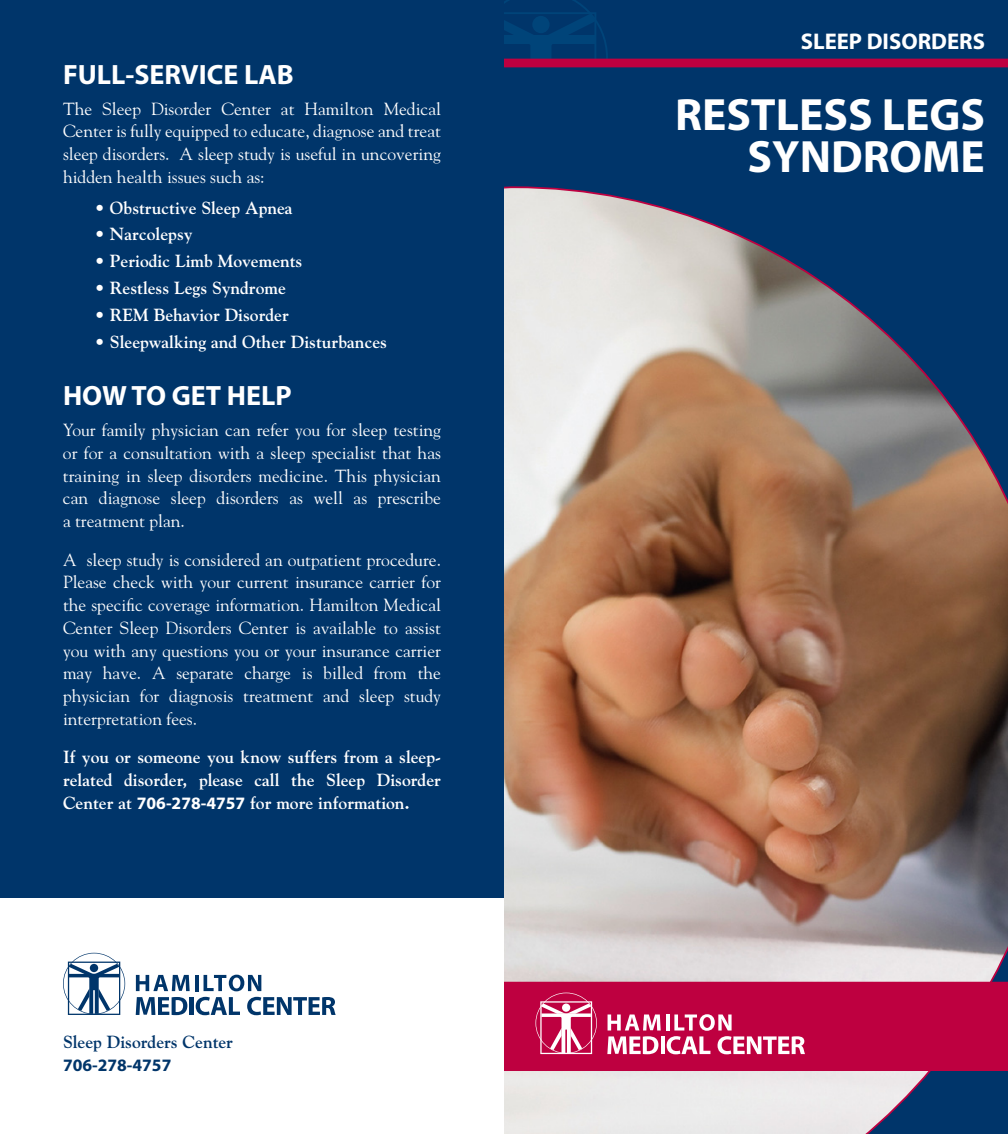
<style>
.page{position:relative;width:1008px;height:1134px;background:#fff}
.page>*{position:absolute;margin:0;border:0;box-sizing:border-box;transform-origin:0 0}
.t1{font:700 45.5px/42px "Myriad";color:#fff;text-align:right}
.t2{font:700 28px "Myriad";color:#fff}
.t3{font:700 22.75px "Myriad";color:#fff}
.t4{font:17.5px/22.8px "Goudy";color:#fff;text-align:justify}
.t5{font:700 17.5px/22.8px "Goudy";color:#fff;text-align:justify}
.t6{font:700 17.5px "Goudy";color:#00356a}
.t7{font:700 17.5px "Myriad";color:#00356a}
.s1{font-family:"Myriad"}
</style>
<div class="page">
<div style="left:504px;top:0;width:504px;height:1134px;background:#00356a"></div>
<img style="left:504px;top:186px;width:504px;height:948px">
<div style="left:504px;top:982px;width:504px;height:89px;background:#be0040"></div>
<svg style="left:504px;top:0;width:104px;height:59px"></svg>
<div style="left:498px;top:59px;width:510px;height:8px;background:#be0040"></div>
<hr style="left:666px;top:1015px;width:3px;height:16px;background:#fff">
<svg style="left:536px;top:993px;width:61px;height:61px"></svg>
<svg style="left:607px;top:1015px;width:54px;height:39px"></svg>
<hr style="left:661px;top:1036px;width:4px;height:18px;background:#fff">
<svg style="left:667px;top:1014px;width:138px;height:40px"></svg>
<div style="left:0;top:0;width:504px;height:898px;background:#00356a"></div>
<svg style="left:136px;top:975px;width:54px;height:16px"></svg>
<hr style="left:195px;top:975px;width:4px;height:16px;background:#00356a">
<svg style="left:204px;top:975px;width:57px;height:16px"></svg>
<svg style="left:63px;top:953px;width:62px;height:62px"></svg>
<svg style="left:136px;top:997px;width:51px;height:18px"></svg>
<hr style="left:190px;top:997px;width:4px;height:18px;background:#00356a">
<svg style="left:196px;top:997px;width:44px;height:18px"></svg>
<svg style="left:247px;top:997px;width:89px;height:18px"></svg>
<h2 class="t2" style="left:63px;top:60px;width:232px">FULL-SERVICE LAB</h2>
<p class="t4" style="left:63px;top:97px;width:380px">The Sleep Disorder Center at Hamilton Medical Center is fully equipped to educate, diagnose and treat sleep disorders. A sleep study is useful in uncovering hidden health issues such as:</p>
<p class="t5" style="left:94px;top:196px;width:200px">• Obstructive Sleep Apnea</p>
<p class="t5" style="left:94px;top:223px;width:100px">• Narcolepsy</p>
<p class="t5" style="left:94px;top:250px;width:209px">• Periodic Limb Movements</p>
<p class="t5" style="left:94px;top:276px;width:193px">• Restless Legs Syndrome</p>
<p class="t5" style="left:94px;top:303px;width:196px">• REM Behavior Disorder</p>
<p class="t5" style="left:94px;top:330px;width:294px">• Sleepwalking and Other Disturbances</p>
<h2 class="t2" style="left:63px;top:382px;width:230px">HOW TO GET HELP</h2>
<p class="t4" style="left:63px;top:418px;width:380px">Your family physician can refer you for sleep testing or for a consultation with a sleep specialist that has training in sleep disorders medicine. This physician can diagnose sleep disorders as well as prescribe a treatment plan.</p>
<p class="t4" style="left:63px;top:548px;width:380px">A sleep study is considered an outpatient procedure.<br>Please check with your current insurance carrier for the specific coverage information. Hamilton Medical Center Sleep Disorders Center is available to assist you with any questions you or your insurance carrier may have. A separate charge is billed from the physician for diagnosis treatment and sleep study interpretation fees.</p>
<p class="t5" style="left:63px;top:746px;width:379px">If you or someone you know suffers from a sleep&shy;related disorder, please call the Sleep Disorder Center at <span class="s1">706-278-4757</span> for more information.</p>
<p class="t6" style="left:63px;top:1031px;width:172px">Sleep Disorders Center</p>
<p class="t7" style="left:63px;top:1056px;width:110px">706-278-4757</p>
<h3 class="t3" style="left:801px;top:29px;width:186px">SLEEP DISORDERS</h3>
<h1 class="t1" style="left:675px;top:95px;width:311px">RESTLESS LEGS<br>SYNDROME</h1>
</div>
